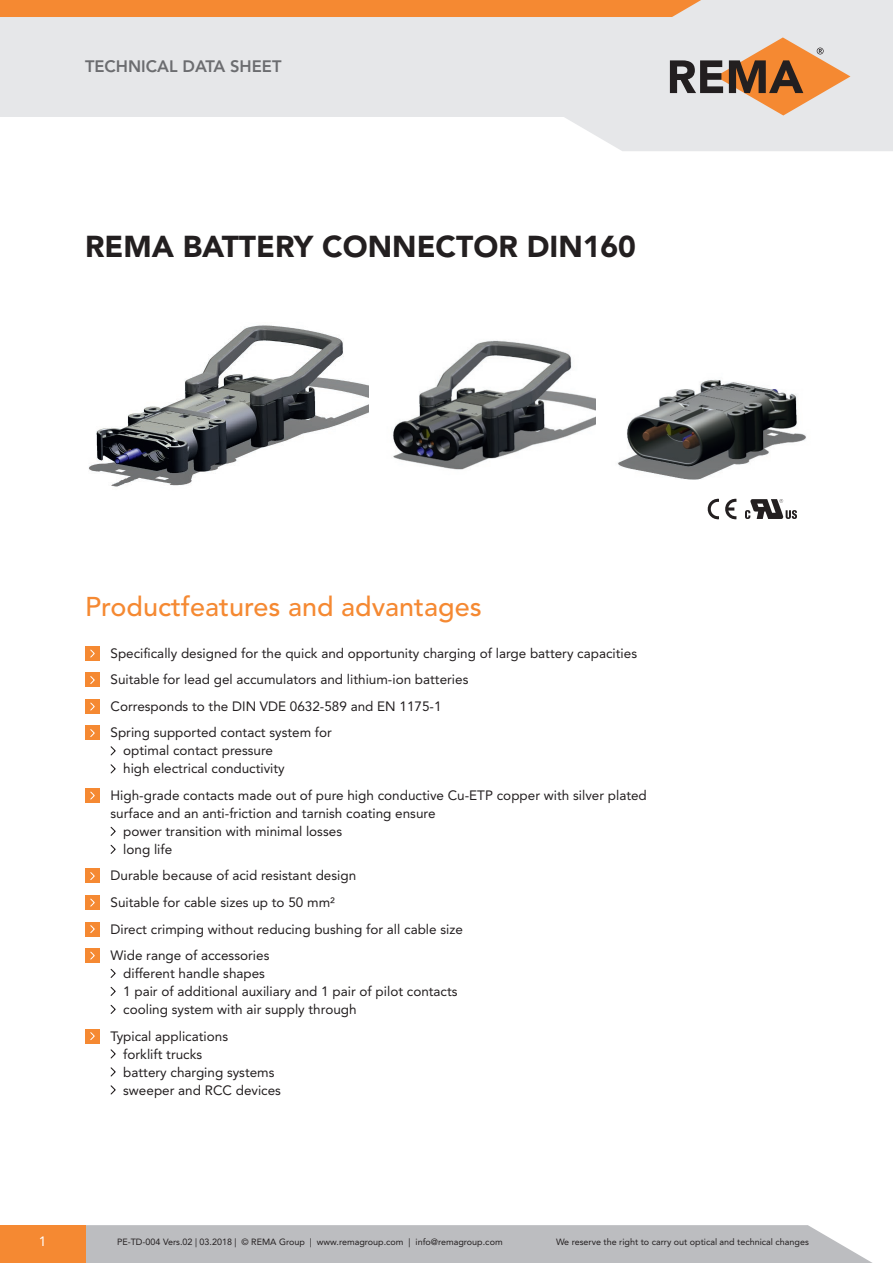
<style>
.page{position:relative;width:893px;height:1263px;background:#fff}
.page>*{position:absolute;margin:0;border:0;box-sizing:border-box;transform-origin:0 0}
.t1{font:900 30px "Avenir LT Std";color:#231f20}
.t2{font:500 27px "Avenir LT Std";color:#f58932}
.t3{font:800 16.5px "Avenir LT Std";color:#6c6d70}
.t4{font:13.5px/26.5px "Avenir LT Std";color:#231f20}
.t5{font:13.5px "Avenir LT Std";color:#fff}
.t6{font:9px "Avenir LT Std";color:#231f20}
</style>
<div class="page">
<div style="left:0;top:0;width:893px;height:117px;background:#e6e7e9"></div>
<div style="left:85px;top:1225px;width:787px;height:38px;background:#bcbdc0"></div>
<div style="left:0;top:1225px;width:85px;height:38px;background:#f58932"></div>
<svg style="left:564px;top:37px;width:329px;height:114px"></svg>
<div style="left:0;top:0;width:701px;height:17px;background:#f58932"></div>
<div style="left:85px;top:646px;width:14px;height:14px;background:#f58932"></div>
<svg style="left:90px;top:649px;width:5px;height:9px"></svg>
<div style="left:85px;top:673px;width:14px;height:14px;background:#f58932"></div>
<svg style="left:90px;top:676px;width:5px;height:8px"></svg>
<div style="left:85px;top:699px;width:14px;height:14px;background:#f58932"></div>
<svg style="left:90px;top:702px;width:5px;height:9px"></svg>
<div style="left:85px;top:726px;width:14px;height:14px;background:#f58932"></div>
<svg style="left:90px;top:729px;width:5px;height:8px"></svg>
<svg style="left:110px;top:746px;width:6px;height:10px"></svg>
<svg style="left:110px;top:764px;width:6px;height:10px"></svg>
<div style="left:85px;top:788px;width:14px;height:14px;background:#f58932"></div>
<svg style="left:90px;top:791px;width:5px;height:9px"></svg>
<svg style="left:110px;top:826px;width:6px;height:10px"></svg>
<svg style="left:110px;top:844px;width:6px;height:10px"></svg>
<div style="left:85px;top:869px;width:14px;height:14px;background:#f58932"></div>
<svg style="left:90px;top:872px;width:5px;height:8px"></svg>
<div style="left:85px;top:895px;width:14px;height:14px;background:#f58932"></div>
<svg style="left:90px;top:898px;width:5px;height:9px"></svg>
<div style="left:85px;top:922px;width:14px;height:14px;background:#f58932"></div>
<svg style="left:90px;top:925px;width:5px;height:8px"></svg>
<div style="left:85px;top:948px;width:14px;height:14px;background:#f58932"></div>
<svg style="left:90px;top:951px;width:5px;height:9px"></svg>
<svg style="left:110px;top:968px;width:6px;height:10px"></svg>
<svg style="left:110px;top:986px;width:6px;height:10px"></svg>
<svg style="left:110px;top:1004px;width:6px;height:10px"></svg>
<div style="left:85px;top:1029px;width:14px;height:14px;background:#f58932"></div>
<svg style="left:90px;top:1032px;width:5px;height:8px"></svg>
<svg style="left:110px;top:1049px;width:6px;height:10px"></svg>
<svg style="left:110px;top:1067px;width:6px;height:10px"></svg>
<svg style="left:110px;top:1085px;width:6px;height:10px"></svg>
<svg style="left:707px;top:498px;width:12px;height:22px"></svg>
<svg style="left:725px;top:498px;width:11px;height:22px"></svg>
<img style="left:745px;top:499px;width:51px;height:19px">
<img style="left:393px;top:340px;width:202px;height:130px">
<img style="left:618px;top:379px;width:188px;height:101px">
<img style="left:88px;top:325px;width:280px;height:162px">
<p class="t3" style="left:85px;top:57px;width:198px">TECHNICAL DATA SHEET</p>
<h1 class="t1" style="left:85px;top:228px;width:552px">REMA BATTERY CONNECTOR DIN160</h1>
<h2 class="t2" style="left:85px;top:591px;width:398px">Productfeatures and advantages</h2>
<p class="t4" style="left:111px;top:640px;width:528px">Specifically designed for the quick and opportunity charging of large battery capacities Suitable for lead gel accumulators and lithium-ion batteries<br>Corresponds to the DIN VDE 0632-589 and EN 1175-1<br>Spring supported contact system for</p>
<p class="t4" style="left:123px;top:742px;width:163px;line-height:18px">optimal contact pressure high electrical conductivity</p>
<p class="t4" style="left:111px;top:782px;width:538px">High-grade contacts made out of pure high conductive Cu-ETP copper with silver plated</p>
<p class="t4" style="left:111px;top:800px;width:326px">surface and an anti-friction and tarnish coating ensure</p>
<p class="t4" style="left:123px;top:818px;width:220px">power transition with minimal losses</p>
<p class="t4" style="left:123px;top:836px;width:51px">long life</p>
<p class="t4" style="left:111px;top:863px;width:354px">Durable because of acid resistant design<br>Suitable for cable sizes up to 50 mm²<br>Direct crimping without reducing bushing for all cable size Wide range of accessories</p>
<p class="t4" style="left:123px;top:964px;width:336px;line-height:18px">different handle shapes<br>1 pair of additional auxiliary and 1 pair of pilot contacts cooling system with air supply through</p>
<p class="t4" style="left:123px;top:1027px;width:159px;line-height:18px;text-indent:-13px">Typical applications<br>forklift trucks<br>battery charging systems sweeper and RCC devices</p>
<p class="t5" style="left:39px;top:1233px;width:9px">1</p>
<p class="t6" style="left:117px;top:1236px;width:387px">PE-TD-004 Vers.02 | 03.2018 | © REMA Group | www.remagroup.com | info@remagroup.com</p>
<p class="t6" style="left:556px;top:1236px;width:254px">We reserve the right to carry out optical and technical changes</p>
</div>
